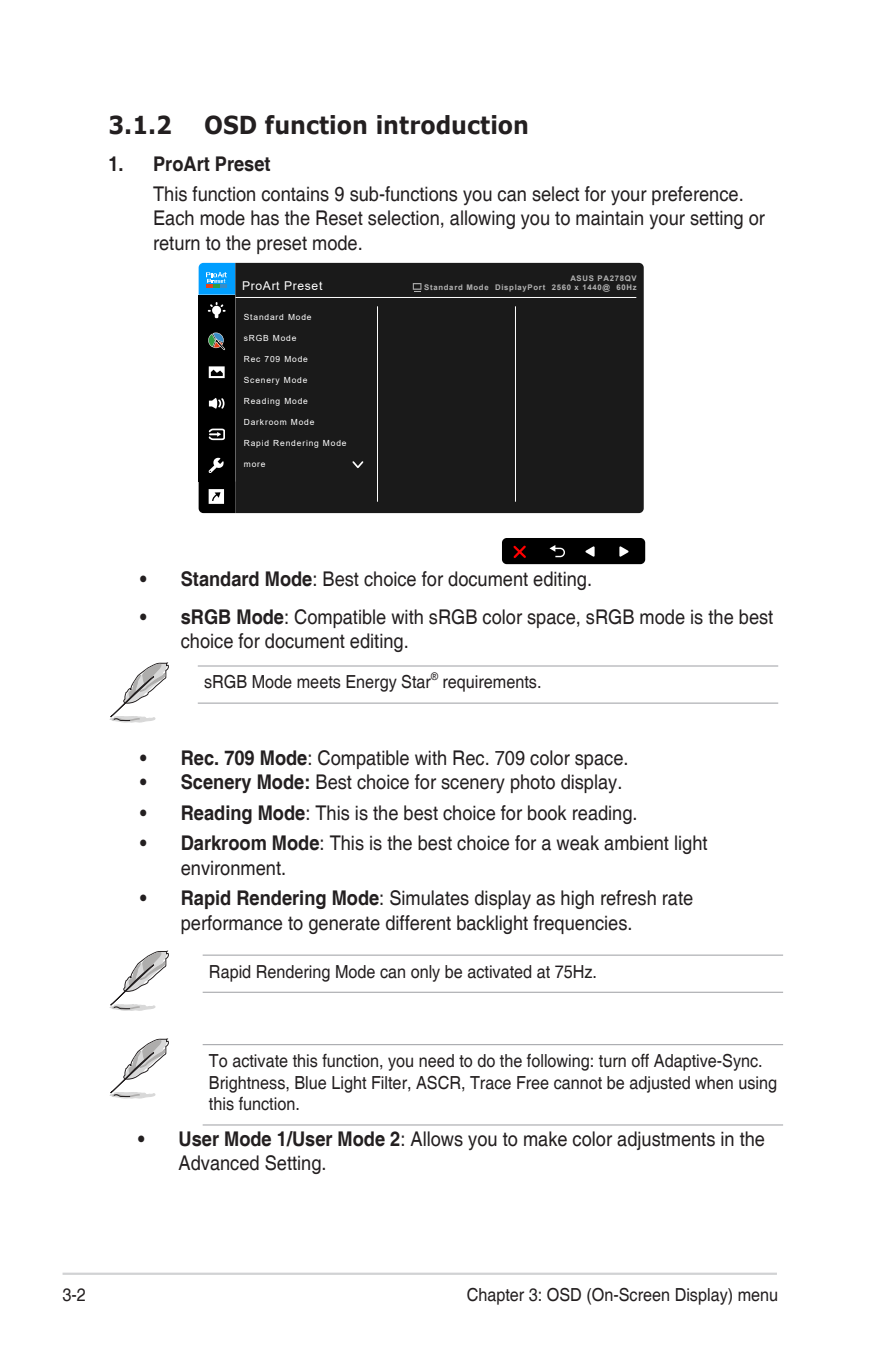
<style>
.page{position:relative;width:893px;height:1346px;background:#fff}
.page>*{position:absolute;margin:0;border:0;box-sizing:border-box;transform-origin:0 0}
.Heading_2{font:700 24.75px "Verdana";color:#231f20;scale:.9 1}
.Bulleted_Text{font:20.25px/24.3px "Helvetica";color:#231f20;scale:.9 1}
.List{font:20.25px/24.3px "Helvetica";color:#231f20;scale:.9 1}
.List_Bold{font:700 20.25px "Helvetica";color:#231f20;scale:.9 1}
.Footer_Text-Left{font:18px/21.6px "Helvetica";color:#231f20;scale:.9 1}
.MB_Messages{font:18px "Helvetica";color:#231f20;scale:.9 1}
.Page_No__Left{font:18px "Helvetica";color:#231f20;scale:.9 1}
.t1{font:12.15px "Arial";letter-spacing:.05em;color:#fff}
.MB_Messages-2{font:10.58px "Helvetica";color:#231f20;scale:.9 1}
.t2{font:8.55px "Arial";letter-spacing:.1em;color:#fff}
.t3{font:700 7.88px/9px "Arial";letter-spacing:.09em;color:#b3b3b3;text-align:right}
.s1{font-weight:700}
</style>
<div class="page">
<hr style="left:63px;top:1272px;width:714px;height:3px;background:#d1d2d4">
<hr style="left:198px;top:665px;width:580px;height:1px;background:#a8a9ad">
<hr style="left:198px;top:702px;width:580px;height:2px;background:#a8a9ad">
<div style="left:199px;top:295px;width:36px;height:30px;background:#000"></div>
<div style="left:199px;top:325px;width:36px;height:32px;background:#000"></div>
<div style="left:199px;top:357px;width:36px;height:32px;background:#000"></div>
<div style="left:199px;top:419px;width:36px;height:30px;background:#000"></div>
<div style="left:199px;top:449px;width:36px;height:32px;background:#000"></div>
<div style="left:199px;top:389px;width:36px;height:30px;background:#000"></div>
<svg style="left:208px;top:302px;width:18px;height:16px"></svg>
<svg style="left:209px;top:398px;width:15px;height:11px"></svg>
<svg style="left:209px;top:366px;width:16px;height:12px"></svg>
<svg style="left:208px;top:428px;width:17px;height:13px"></svg>
<svg style="left:208px;top:457px;width:16px;height:16px"></svg>
<svg style="left:199px;top:481px;width:36px;height:32px"></svg>
<svg style="left:199px;top:263px;width:36px;height:32px"></svg>
<svg style="left:208px;top:332px;width:17px;height:18px"></svg>
<div style="left:502px;top:538px;width:143px;height:26px;background:#000;border-radius:5px"></div>
<svg style="left:513px;top:545px;width:13px;height:13px"></svg>
<svg style="left:585px;top:546px;width:10px;height:11px"></svg>
<svg style="left:619px;top:546px;width:10px;height:11px"></svg>
<svg style="left:549px;top:545px;width:16px;height:12px"></svg>
<div style="left:235px;top:263px;width:409px;height:250px;background:#1a1a1a"></div>
<hr style="left:235px;top:297px;width:401px;height:1px;background:#fff">
<hr style="left:377px;top:306px;width:1px;height:196px;background:#fff">
<hr style="left:515px;top:306px;width:1px;height:196px;background:#fff">
<svg style="left:351px;top:460px;width:14px;height:10px"></svg>
<svg style="left:413px;top:283px;width:8px;height:7px"></svg>
<svg style="left:414px;top:284px;width:6px;height:8px"></svg>
<svg style="left:109px;top:662px;width:60px;height:61px"></svg>
<hr style="left:203px;top:954px;width:580px;height:2px;background:#a8a9ad">
<hr style="left:203px;top:992px;width:580px;height:1px;background:#a8a9ad">
<svg style="left:109px;top:950px;width:60px;height:61px"></svg>
<hr style="left:203px;top:1044px;width:580px;height:1px;background:#a8a9ad">
<hr style="left:203px;top:1124px;width:580px;height:1px;background:#a8a9ad">
<svg style="left:109px;top:1038px;width:60px;height:61px"></svg>
<p class="Heading_2" style="left:108px;top:107px;width:72px">3.1.2</p>
<p class="Heading_2" style="left:204px;top:107px;width:363px">OSD function introduction</p>
<p class="List_Bold" style="left:108px;top:151px;width:182px">1. ProArt Preset</p>
<p class="List" style="left:153px;top:182px;width:681px">This function contains 9 sub-functions you can select for your preference.<br>Each mode has the Reset selection, allowing you to maintain your setting or return to the preset mode.</p>
<p class="t3" style="left:424px;top:274px;width:214px">ASUS PA278QV<br>Standard Mode DisplayPort 2560 x 1440@ 60Hz</p>
<p class="t2" style="left:244px;top:311px;width:69px">Standard Mode</p>
<p class="t2" style="left:244px;top:332px;width:54px">sRGB Mode</p>
<p class="t2" style="left:244px;top:353px;width:66px">Rec 709 Mode</p>
<p class="t2" style="left:244px;top:374px;width:65px">Scenery Mode</p>
<p class="t2" style="left:244px;top:395px;width:66px">Reading Mode</p>
<p class="t2" style="left:244px;top:416px;width:72px">Darkroom Mode</p>
<p class="t2" style="left:244px;top:437px;width:104px">Rapid Rendering Mode</p>
<p class="t2" style="left:244px;top:458px;width:23px">more</p>
<p class="t1" style="left:242px;top:278px;width:82px">ProArt Preset</p>
<p class="Bulleted_Text" style="left:140px;top:568px;width:503px"><span class="s1">• Standard Mode</span>: Best choice for document editing.</p>
<p class="Bulleted_Text" style="left:181px;top:605px;width:660px;text-indent:-40px"><span class="s1">• sRGB Mode</span>: Compatible with sRGB color space, sRGB mode is the best choice for document editing.</p>
<p class="MB_Messages" style="left:204px;top:672px;width:254px">sRGB Mode meets Energy Star</p>
<p class="MB_Messages-2" style="left:431px;top:670px;width:9px">®</p>
<p class="MB_Messages" style="left:442px;top:672px;width:112px">requirements.</p>
<p class="Bulleted_Text" style="left:140px;top:746px;width:544px"><span class="s1">• Rec. 709 Mode</span>: Compatible with Rec. 709 color space.</p>
<p class="Bulleted_Text" style="left:140px;top:770px;width:537px"><span class="s1">• Scenery Mode:</span> Best choice for scenery photo display.</p>
<p class="Bulleted_Text" style="left:140px;top:801px;width:554px"><span class="s1">• Reading Mode</span>: This is the best choice for book reading.</p>
<p class="Bulleted_Text" style="left:181px;top:832px;width:587px;text-indent:-40px"><span class="s1">• Darkroom Mode</span>: This is the best choice for a weak ambient light environment.</p>
<p class="Bulleted_Text" style="left:181px;top:887px;width:571px;text-indent:-40px"><span class="s1">• Rapid Rendering Mode</span>: Simulates display as high refresh rate performance to generate different backlight frequencies.</p>
<p class="Footer_Text-Left" style="left:209px;top:961px;width:433px">Rapid Rendering Mode can only be activated at 75Hz.</p>
<p class="Footer_Text-Left" style="left:209px;top:1050px;width:633px">To activate this function, you need to do the following: turn off Adaptive-Sync.<br>Brightness, Blue Light Filter, ASCR, Trace Free cannot be adjusted when using this function.</p>
<p class="Bulleted_Text" style="left:179px;top:1127px;width:653px;text-indent:-41px"><span class="s1">• User Mode 1/User Mode 2</span>: Allows you to make color adjustments in the<br>Advanced Setting.</p>
<p class="Page_No__Left" style="left:63px;top:1284px;width:28px">3-2</p>
<p class="Footer_Text-Left" style="left:467px;top:1284px;width:348px">Chapter 3: OSD (On-Screen Display) menu</p>
</div>
